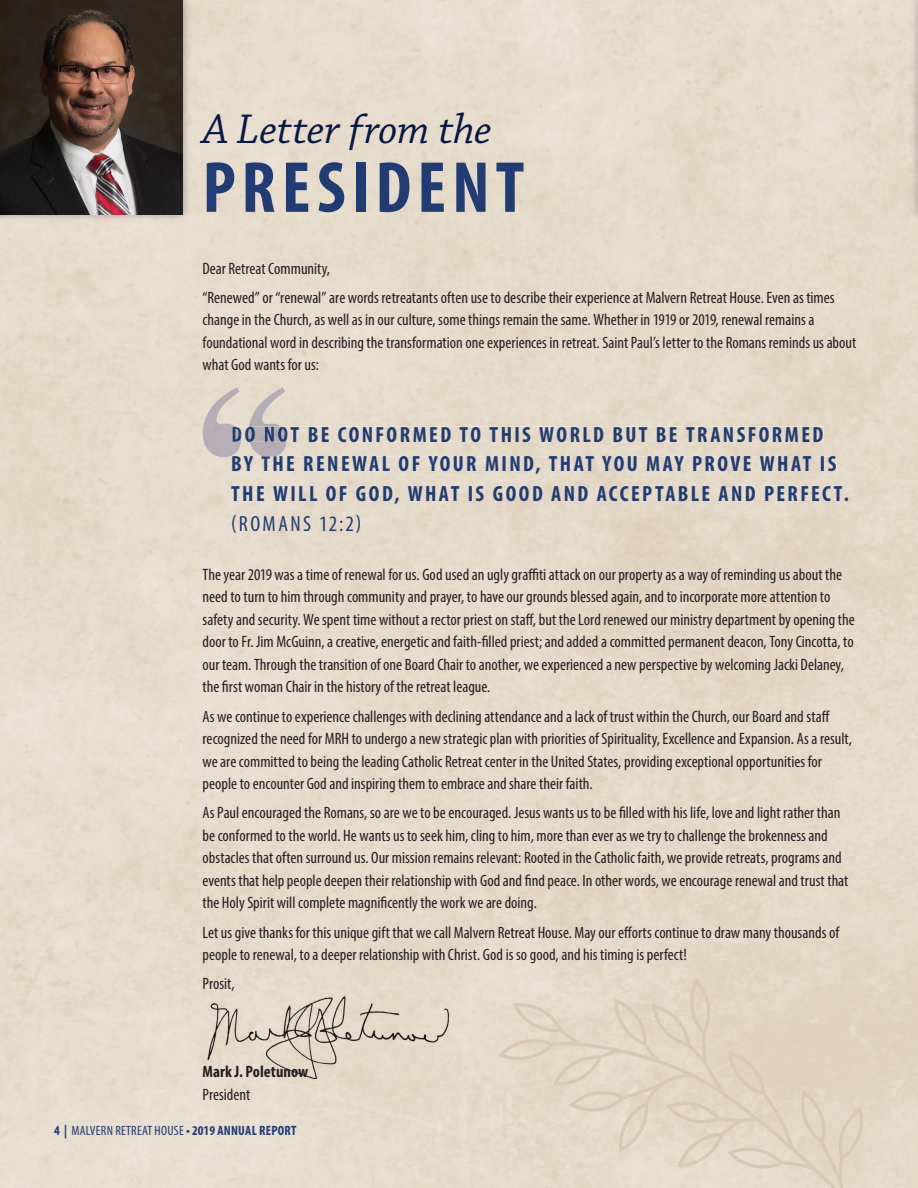
<style>
.page{position:relative;width:918px;height:1188px;background:#e6daca}
.page>*{position:absolute;margin:0;border:0;box-sizing:border-box;transform-origin:0 0}
.t1{font:700 condensed 73.05px "Myriad Pro";letter-spacing:.085em;color:#1f3c75}
.t2{font:italic 43.8px "Chaparral Pro";letter-spacing:-.01em;color:#061846}
.t3{font:700 condensed 22.05px/29.8px "Myriad Pro";letter-spacing:.11em;color:#1f3c75}
.t4{font:condensed 22.05px "Myriad Pro";letter-spacing:.11em;color:#1f3c75}
.t5{font:condensed 16.5px/22.5px "Myriad Pro";color:#231f20}
.t6{font:700 condensed 16.5px "Myriad Pro";letter-spacing:.005em;color:#231f20}
.t7{font:700 condensed 13.5px "Myriad Pro";letter-spacing:.02em;color:#1f3c75}
.s1{font-weight:400}
</style>
<div class="page">
<img style="left:0;top:0;width:191px;height:223px">
<img style="left:0;top:0;width:183px;height:214px">
<img style="left:202px;top:387px;width:85px;height:70px">
<img style="left:233px;top:426px;width:54px;height:16px">
<svg style="left:263px;top:456px;width:13px;height:1px"></svg>
<img style="left:202px;top:982px;width:257px;height:97px">
<svg style="left:498px;top:978px;width:366px;height:210px;background:#e3d5c4"></svg>
<img style="left:910px;top:0;width:8px;height:223px">
<img style="left:917px;top:0;width:1px;height:214px">
<h2 class="t2" style="left:202px;top:105px;width:291px">A Letter from the</h2>
<h1 class="t1" style="left:202px;top:142px;width:323px">PRESIDENT</h1>
<p class="t5" style="left:202px;top:253px;width:634px;line-height:29.2px">Dear Retreat Community,<br>“Renewed” or “renewal” are words retreatants often use to describe their experience at Malvern Retreat House. Even as times</p>
<p class="t5" style="left:202px;top:309px;width:655px">change in the Church, as well as in our culture, some things remain the same. Whether in 1919 or 2019, renewal remains a foundational word in describing the transformation one experiences in retreat. Saint Paul’s letter to the Romans reminds us about what God wants for us:</p>
<h3 class="t3" style="left:231px;top:419px;width:619px">DO NOT BE CONFORMED TO THIS WORLD BUT BE TRANSFORMED<br>BY THE RENEWAL OF YOUR MIND, THAT YOU MAY PROVE WHAT IS<br>THE WILL OF GOD, WHAT IS GOOD AND ACCEPTABLE AND PERFECT.</h3>
<h3 class="t4" style="left:231px;top:510px;width:132px">(ROMANS 12:2)</h3>
<p class="t5" style="left:202px;top:563px;width:654px">The year 2019 was a time of renewal for us. God used an ugly graffiti attack on our property as a way of reminding us about the need to turn to him through community and prayer, to have our grounds blessed again, and to incorporate more attention to safety and security. We spent time without a rector priest on staff, but the Lord renewed our ministry department by opening the door to Fr. Jim McGuinn, a creative, energetic and faith-filled priest; and added a committed permanent deacon, Tony Cincotta, to our team. Through the transition of one Board Chair to another, we experienced a new perspective by welcoming Jacki Delaney, the first woman Chair in the history of the retreat league.</p>
<p class="t5" style="left:202px;top:705px;width:651px">As we continue to experience challenges with declining attendance and a lack of trust within the Church, our Board and staff recognized the need for MRH to undergo a new strategic plan with priorities of Spirituality, Excellence and Expansion. As a result, we are committed to being the leading Catholic Retreat center in the United States, providing exceptional opportunities for people to encounter God and inspiring them to embrace and share their faith.</p>
<p class="t5" style="left:202px;top:801px;width:647px">As Paul encouraged the Romans, so are we to be encouraged. Jesus wants us to be filled with his life, love and light rather than be conformed to the world. He wants us to seek him, cling to him, more than ever as we try to challenge the brokenness and obstacles that often surround us. Our mission remains relevant: Rooted in the Catholic faith, we provide retreats, programs and events that help people deepen their relationship with God and find peace. In other words, we encourage renewal and trust that the Holy Spirit will complete magnificently the work we are doing.</p>
<p class="t5" style="left:202px;top:921px;width:638px">Let us give thanks for this unique gift that we call Malvern Retreat House. May our efforts continue to draw many thousands of people to renewal, to a deeper relationship with Christ. God is so good, and his timing is perfect!</p>
<p class="t5" style="left:202px;top:972px;width:34px">Prosit,</p>
<p class="t6" style="left:202px;top:1061px;width:107px">Mark J. Poletunow</p>
<p class="t5" style="left:202px;top:1083px;width:49px">President</p>
<p class="t7" style="left:54px;top:1122px;width:244px">4 | <span class="s1">MALVERN RETREAT HOUSE</span> • 2019 ANNUAL REPORT</p>
</div>
